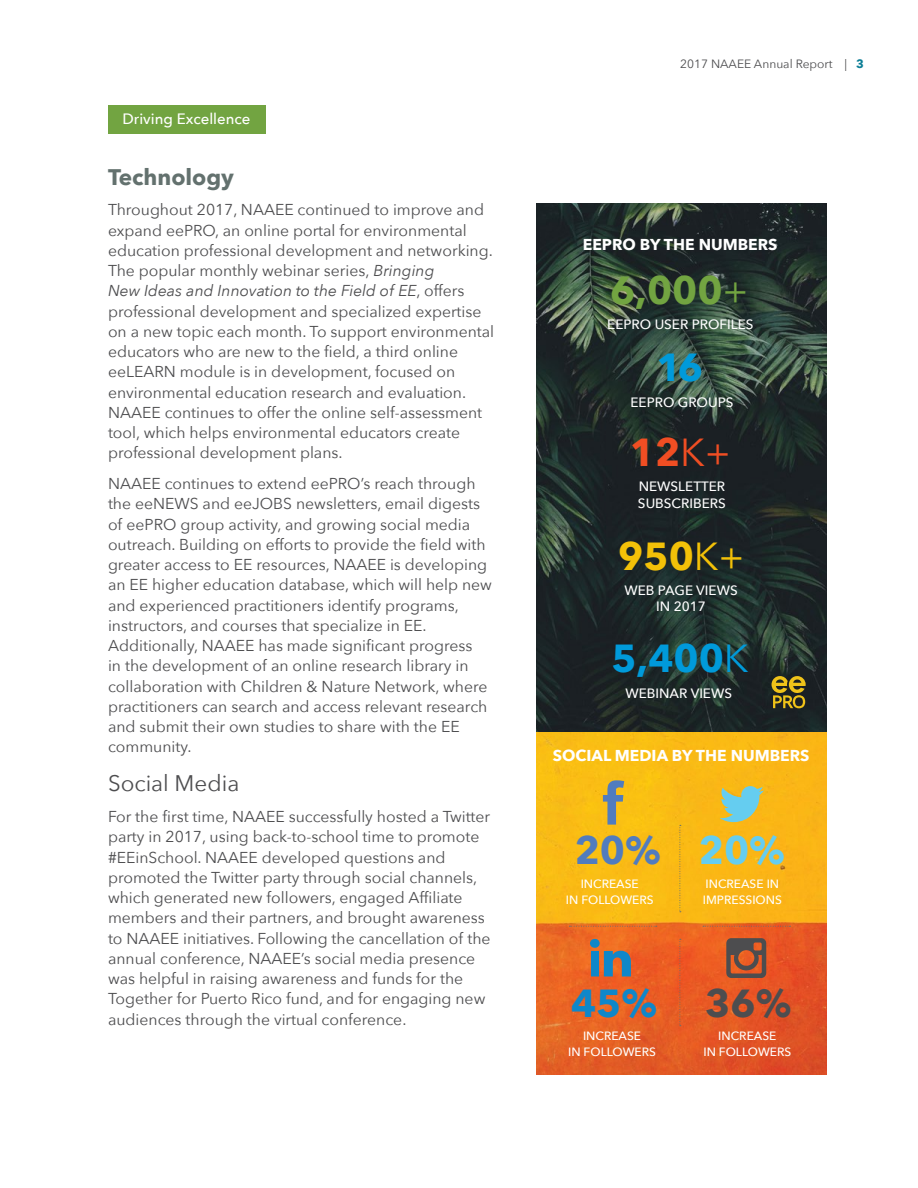
<style>
.page{position:relative;width:918px;height:1188px;background:#fff}
.page>*{position:absolute;margin:0;border:0;box-sizing:border-box;transform-origin:0 0}
.t1{font:700 39px "Avenir Next";color:#009ada}
.t2{font:700 39px "Avenir Next";color:#72a441}
.t3{font:700 39px "Avenir Next";color:#f3c108}
.t4{font:700 39px "Avenir Next";color:#f04e23}
.t5{font:700 39px "Avenir Next";color:#517cbe}
.t6{font:700 39px "Avenir Next";color:#0f87c9}
.t7{font:700 39px "Avenir Next";color:#65cdf0}
.t8{font:700 39px "Avenir Next";color:#4d4d4f}
.t9{font:22.5px "Avenir Next";color:#4d4d4f}
.t10{font:700 22.5px "Avenir Next";color:#63716e}
.t11{font:15.75px/20.2px "Avenir Next";color:#4d4d4f}
.t12{font:700 15.75px "Avenir Next";color:#fff}
.t13{font:500 15px "Avenir Next";color:#fff}
.t14{font:500 13.5px/16px "Avenir Next";color:#fff}
.t15{font:500 12px/16px "Avenir Next";color:#fff;text-align:center}
.t16{font:12px "Avenir Next";color:#4d4d4f}
.s1{font-style:italic}
.s2{font-weight:700;color:#0c7e96}
.s3{font-weight:400}
</style>
<div class="page">
<img style="left:536px;top:203px;width:290px;height:529px">
<img style="left:536px;top:732px;width:290px;height:342px">
<div style="left:108px;top:105px;width:157px;height:28px;background:#72a441"></div>
<svg style="left:772px;top:676px;width:34px;height:32px"></svg>
<svg style="left:680px;top:825px;width:1px;height:87px"></svg>
<svg style="left:680px;top:939px;width:1px;height:87px"></svg>
<svg style="left:569px;top:926px;width:88px;height:1px"></svg>
<svg style="left:703px;top:926px;width:87px;height:1px"></svg>
<svg style="left:720px;top:786px;width:44px;height:36px;background:#a0c399"></svg>
<svg style="left:603px;top:780px;width:21px;height:45px"></svg>
<svg style="left:590px;top:939px;width:41px;height:37px;background:#7f7976"></svg>
<svg style="left:726px;top:938px;width:40px;height:40px;background:#84523f"></svg>
<p class="t13" style="left:123px;top:110px;width:129px">Driving Excellence</p>
<h2 class="t10" style="left:108px;top:163px;width:128px">Technology</h2>
<p class="t11" style="left:108px;top:200px;width:388px">Throughout 2017, NAAEE continued to improve and expand eePRO, an online portal for environmental education professional development and networking.<br>The popular monthly webinar series, <span class="s1">Bringing<br>New Ideas and Innovation to the Field of EE</span>, offers professional development and specialized expertise on a new topic each month. To support environmental educators who are new to the field, a third online eeLEARN module is in development, focused on environmental education research and evaluation.<br>NAAEE continues to offer the online self-assessment tool, which helps environmental educators create professional development plans.</p>
<p class="t11" style="left:108px;top:473px;width:386px">NAAEE continues to extend eePRO’s reach through the eeNEWS and eeJOBS newsletters, email digests of eePRO group activity, and growing social media outreach. Building on efforts to provide the field with greater access to EE resources, NAAEE is developing an EE higher education database, which will help new and experienced practitioners identify programs, instructors, and courses that specialize in EE.<br>Additionally, NAAEE has made significant progress<br>in the development of an online research library in collaboration with Children &amp; Nature Network, where practitioners can search and access relevant research and submit their own studies to share with the EE community.</p>
<h2 class="t9" style="left:108px;top:770px;width:133px">Social Media</h2>
<p class="t11" style="left:108px;top:806px;width:384px">For the first time, NAAEE successfully hosted a Twitter party in 2017, using back-to-school time to promote #EEinSchool. NAAEE developed questions and promoted the Twitter party through social channels, which generated new followers, engaged Affiliate members and their partners, and brought awareness to NAAEE initiatives. Following the cancellation of the annual conference, NAAEE’s social media presence was helpful in raising awareness and funds for the Together for Puerto Rico fund, and for engaging new audiences through the virtual conference.</p>
<p class="t16" style="left:680px;top:57px;width:185px">2017 NAAEE Annual Report | <span class="s2">3</span></p>
<p class="t12" style="left:583px;top:235px;width:196px">EEPRO BY THE NUMBERS</p>
<h1 class="t2" style="left:610px;top:266px;width:140px">6,000<span class="s3">+</span></h1>
<p class="t14" style="left:607px;top:317px;width:148px">EEPRO USER PROFILES</p>
<h1 class="t1" style="left:657px;top:344px;width:48px">16</h1>
<p class="t14" style="left:630px;top:394px;width:104px">EEPRO GROUPS</p>
<h1 class="t4" style="left:630px;top:429px;width:102px">12<span class="s3">K+</span></h1>
<p class="t14" style="left:638px;top:479px;width:89px">NEWSLETTER<br>SUBSCRIBERS</p>
<h1 class="t3" style="left:618px;top:532px;width:128px">950<span class="s3">K+</span></h1>
<p class="t14" style="left:624px;top:582px;width:115px;text-align:center">WEB PAGE VIEWS<br>IN 2017</p>
<h1 class="t1" style="left:611px;top:635px;width:139px">5,400<span class="s3">K</span></h1>
<p class="t14" style="left:625px;top:685px;width:108px">WEBINAR VIEWS</p>
<p class="t12" style="left:553px;top:746px;width:258px">SOCIAL MEDIA BY THE NUMBERS</p>
<h1 class="t5" style="left:575px;top:827px;width:87px">20%</h1>
<h1 class="t7" style="left:699px;top:827px;width:87px">20%</h1>
<p class="t15" style="left:566px;top:876px;width:89px">INCREASE<br>IN FOLLOWERS</p>
<p class="t15" style="left:703px;top:876px;width:80px;text-align:left">INCREASE IN<br>IMPRESSIONS</p>
<h1 class="t6" style="left:571px;top:980px;width:87px">45%</h1>
<h1 class="t8" style="left:705px;top:980px;width:87px">36%</h1>
<p class="t15" style="left:568px;top:1028px;width:89px">INCREASE<br>IN FOLLOWERS</p>
<p class="t15" style="left:703px;top:1028px;width:89px">INCREASE<br>IN FOLLOWERS</p>
</div>
